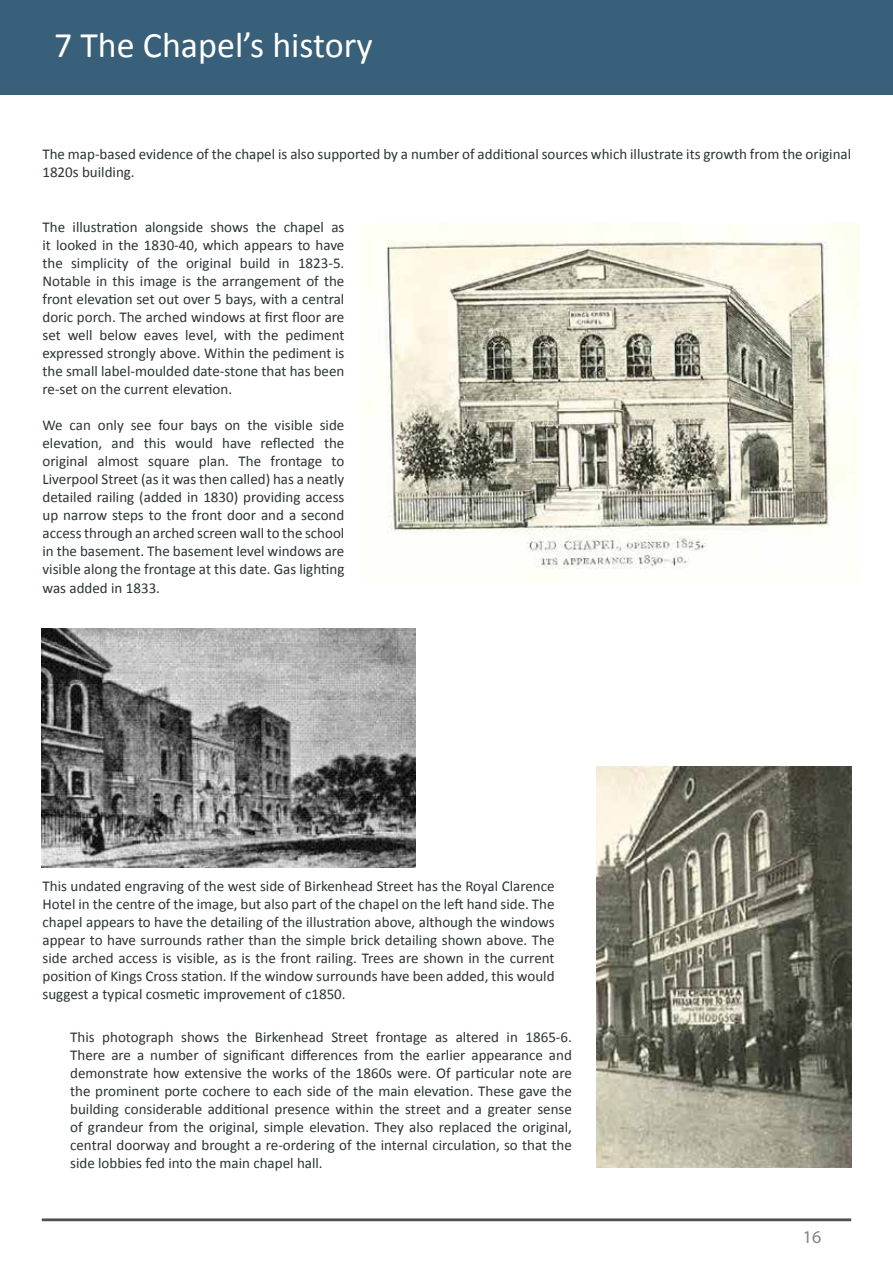
<style>
.page{position:relative;width:893px;height:1263px;background:#fff}
.page>*{position:absolute;margin:0;border:0;box-sizing:border-box;transform-origin:0 0}
.t1{font:36px "Calibri";color:#fff}
.t2{font:18px "Myriad Pro";color:#808285}
.t3{font:15px/18px "Calibri";color:#2c3336;text-align:justify}
</style>
<div class="page">
<div style="left:42px;top:1218px;width:809px;height:3px;border:2px solid #504e4e"></div>
<div style="left:0;top:0;width:893px;height:95px;background:#39607a"></div>
<img style="left:385px;top:224px;width:474px;height:359px">
<img style="left:596px;top:766px;width:255px;height:402px">
<img style="left:42px;top:629px;width:374px;height:239px">
<h1 class="t1" style="left:54px;top:22px;width:320px">7 The Chapel’s history</h1>
<p class="t3" style="left:42px;top:146px;width:810px">The map-based evidence of the chapel is also supported by a number of additional sources which illustrate its growth from the original<br>1820s building.</p>
<p class="t3" style="left:43px;top:218px;width:303px">The illustration alongside shows the chapel as it looked in the 1830-40, which appears to have the simplicity of the original build in 1823-5.<br>Notable in this image is the arrangement of the front elevation set out over 5 bays, with a central doric porch. The arched windows at first floor are set well below eaves level, with the pediment expressed strongly above. Within the pediment is the small label-moulded date-stone that has been re-set on the current elevation.</p>
<p class="t3" style="left:43px;top:416px;width:303px">We can only see four bays on the visible side elevation, and this would have reflected the original almost square plan. The frontage to Liverpool Street (as it was then called) has a neatly detailed railing (added in 1830) providing access up narrow steps to the front door and a second access through an arched screen wall to the school in the basement. The basement level windows are visible along the frontage at this date. Gas lighting was added in 1833.</p>
<p class="t3" style="left:43px;top:877px;width:514px">This undated engraving of the west side of Birkenhead Street has the Royal Clarence Hotel in the centre of the image, but also part of the chapel on the left hand side. The chapel appears to have the detailing of the illustration above, although the windows appear to have surrounds rather than the simple brick detailing shown above. The side arched access is visible, as is the front railing. Trees are shown in the current position of Kings Cross station. If the window surrounds have been added, this would suggest a typical cosmetic improvement of c1850.</p>
<p class="t3" style="left:70px;top:1028px;width:503px">This photograph shows the Birkenhead Street frontage as altered in 1865-6.<br>There are a number of significant differences from the earlier appearance and demonstrate how extensive the works of the 1860s were. Of particular note are the prominent porte cochere to each side of the main elevation. These gave the building considerable additional presence within the street and a greater sense of grandeur from the original, simple elevation. They also replaced the original, central doorway and brought a re-ordering of the internal circulation, so that the side lobbies fed into the main chapel hall.</p>
<p class="t2" style="left:803px;top:1226px;width:20px">16</p>
</div>
